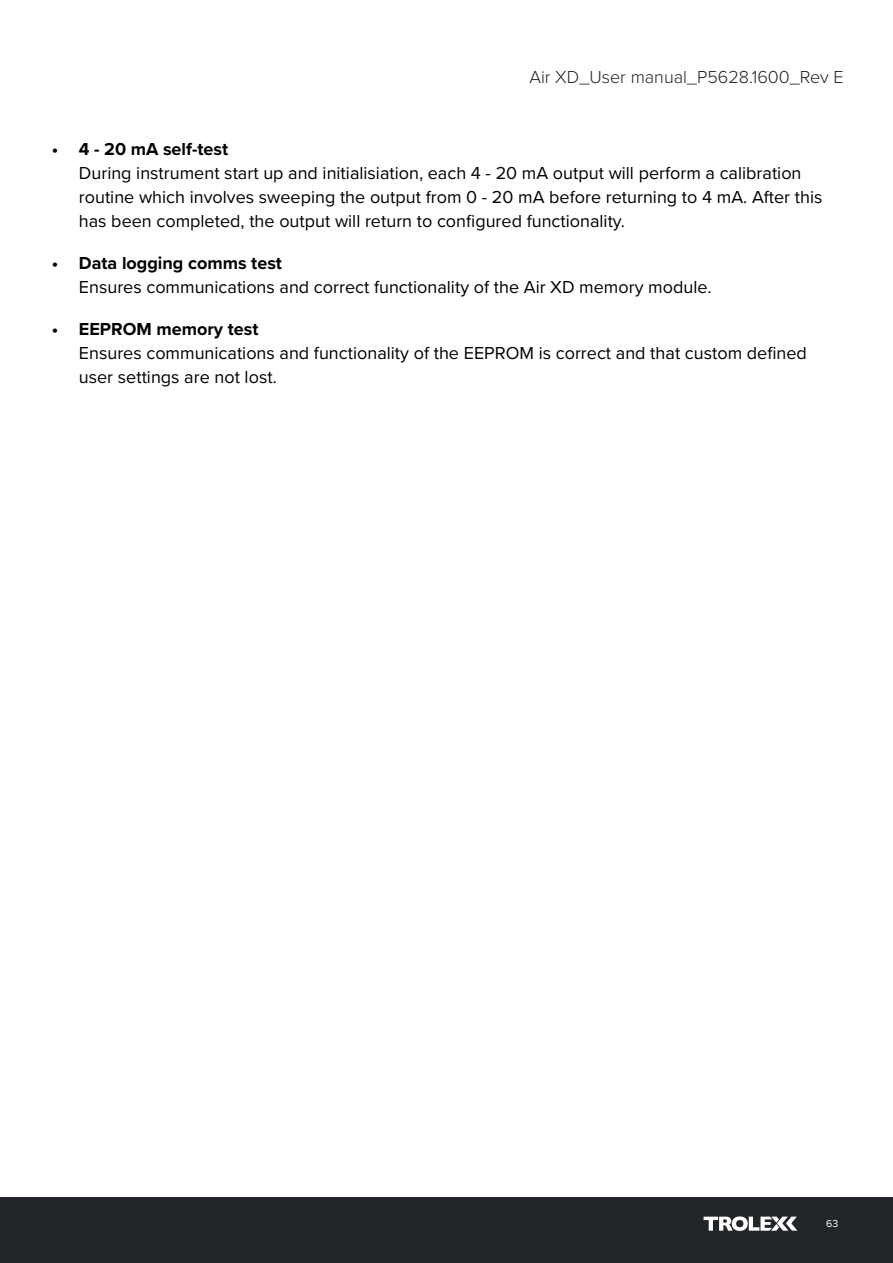
<style>
.page{position:relative;width:893px;height:1263px;background:#fff}
.page>*{position:absolute;margin:0;border:0;box-sizing:border-box;transform-origin:0 0}
.t1{font:18px/24px "Proxima Nova";color:#000}
.t2{font:300 18px "Proxima Nova";color:#231f20}
.t3{font:10.5px "Proxima Nova";color:#fff}
.s1{font-weight:700}
</style>
<div class="page">
<div style="left:0;top:1197px;width:893px;height:66px;background:#222529"></div>
<svg style="left:704px;top:1216px;width:93px;height:14px"></svg>
<p class="t2" style="left:529px;top:64px;width:316px">Air XD_User manual_P5628.1600_Rev E</p>
<p class="t1" style="left:79px;top:136px;width:745px;text-indent:-27px"><span class="s1">• 4 - 20 mA self-test<br></span>During instrument start up and initialisiation, each 4 - 20 mA output will perform a calibration routine which involves sweeping the output from 0 - 20 mA before returning to 4 mA. After this has been completed, the output will return to configured functionality.</p>
<p class="t1" style="left:79px;top:250px;width:634px;text-indent:-27px"><span class="s1">• Data logging comms test<br></span>Ensures communications and correct functionality of the Air XD memory module.</p>
<p class="t1" style="left:79px;top:316px;width:730px;text-indent:-27px"><span class="s1">• EEPROM memory test<br></span>Ensures communications and functionality of the EEPROM is correct and that custom defined user settings are not lost.</p>
<p class="t3" style="left:826px;top:1216px;width:14px">63</p>
</div>
